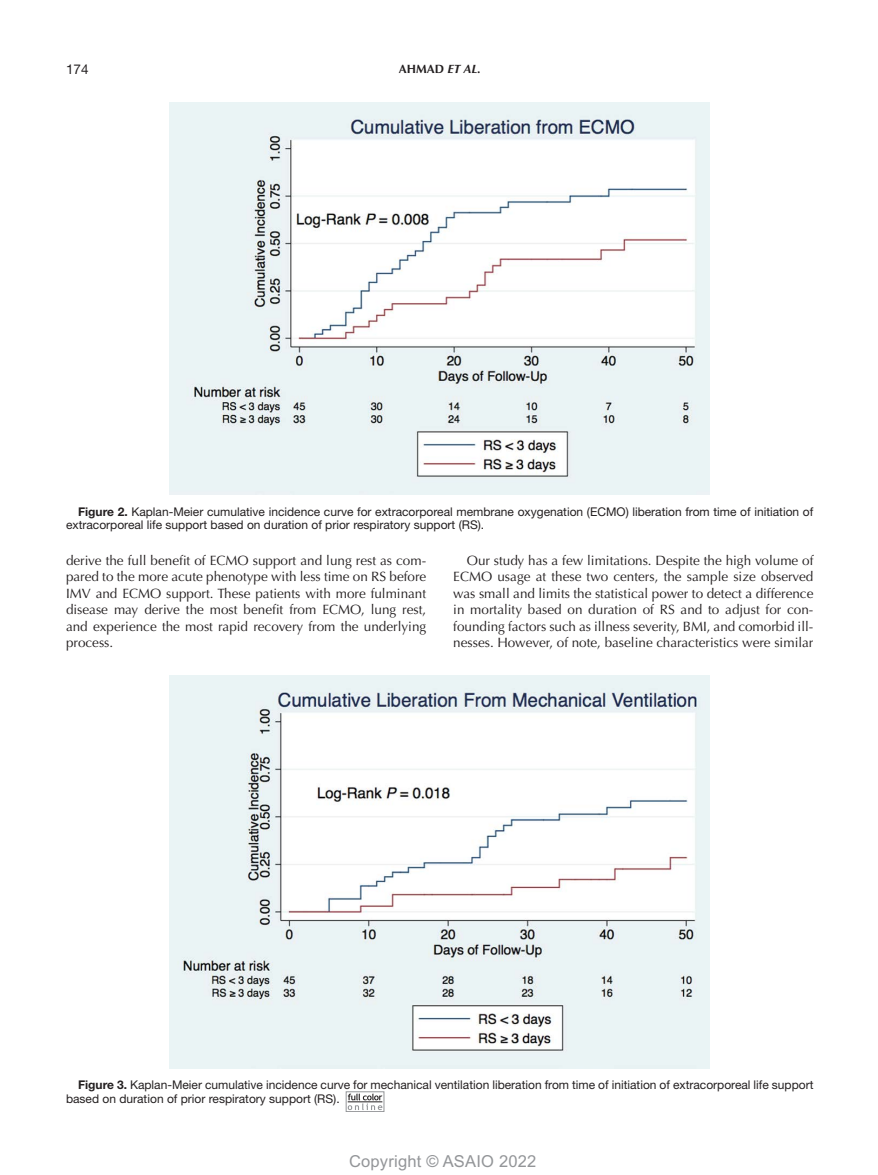
<style>
.page{position:relative;width:878px;height:1175px;background:#fff}
.page>*{position:absolute;margin:0;border:0;box-sizing:border-box;transform-origin:0 0}
.t1{font:16.5px "Arial MT Std";letter-spacing:.015em;color:#939598}
.t2{font:13.5px/16.5px "Optima LT Std";color:#231f20;text-align:justify}
.t3{font:13.5px "Helvetica Neue LT Std";color:#231f20}
.t4{font:12px/13.5px "Helvetica Neue LT Std";color:#231f20}
.t5{font:700 12px "Optima LT Std";color:#231f20}
.s1{font-style:italic}
.s2{font-weight:700}
</style>
<div class="page">
<img style="left:170px;top:102px;width:540px;height:392px">
<img style="left:170px;top:675px;width:540px;height:393px">
<div style="left:346px;top:1091px;width:38px;height:21px;border:1px solid #939598"></div>
<svg style="left:348px;top:1093px;width:34px;height:17px"></svg>
<hr style="left:348px;top:1101px;width:34px;height:1px;background:#231f20">
<p class="t3" style="left:66px;top:61px;width:24px">174</p>
<p class="t5" style="left:399px;top:62px;width:83px">AHMAD <span class="s1">ET AL.</span></p>
<p class="t4" style="left:66px;top:505px;width:748px;text-indent:12px"><span class="s2">Figure 2.</span> Kaplan-Meier cumulative incidence curve for extracorporeal membrane oxygenation (ECMO) liberation from time of initiation of extracorporeal life support based on duration of prior respiratory support (RS).</p>
<p class="t2" style="left:66px;top:552px;width:362px">derive the full benefit of ECMO support and lung rest as com&shy;pared to the more acute phenotype with less time on RS before IMV and ECMO support. These patients with more fulminant disease may derive the most benefit from ECMO, lung rest, and experience the most rapid recovery from the underlying process.</p>
<p class="t2" style="left:453px;top:552px;width:362px;text-indent:14px">Our study has a few limitations. Despite the high volume of ECMO usage at these two centers, the sample size observed was small and limits the statistical power to detect a difference in mortality based on duration of RS and to adjust for con&shy;founding factors such as illness severity, BMI, and comorbid ill&shy;nesses. However, of note, baseline characteristics were similar</p>
<p class="t4" style="left:66px;top:1078px;width:749px;text-indent:12px"><span class="s2">Figure 3.</span> Kaplan-Meier cumulative incidence curve for mechanical ventilation liberation from time of initiation of extracorporeal life support based on duration of prior respiratory support (RS).</p>
<p class="t1" style="left:349px;top:1152px;width:189px">Copyright © ASAIO 2022</p>
</div>
